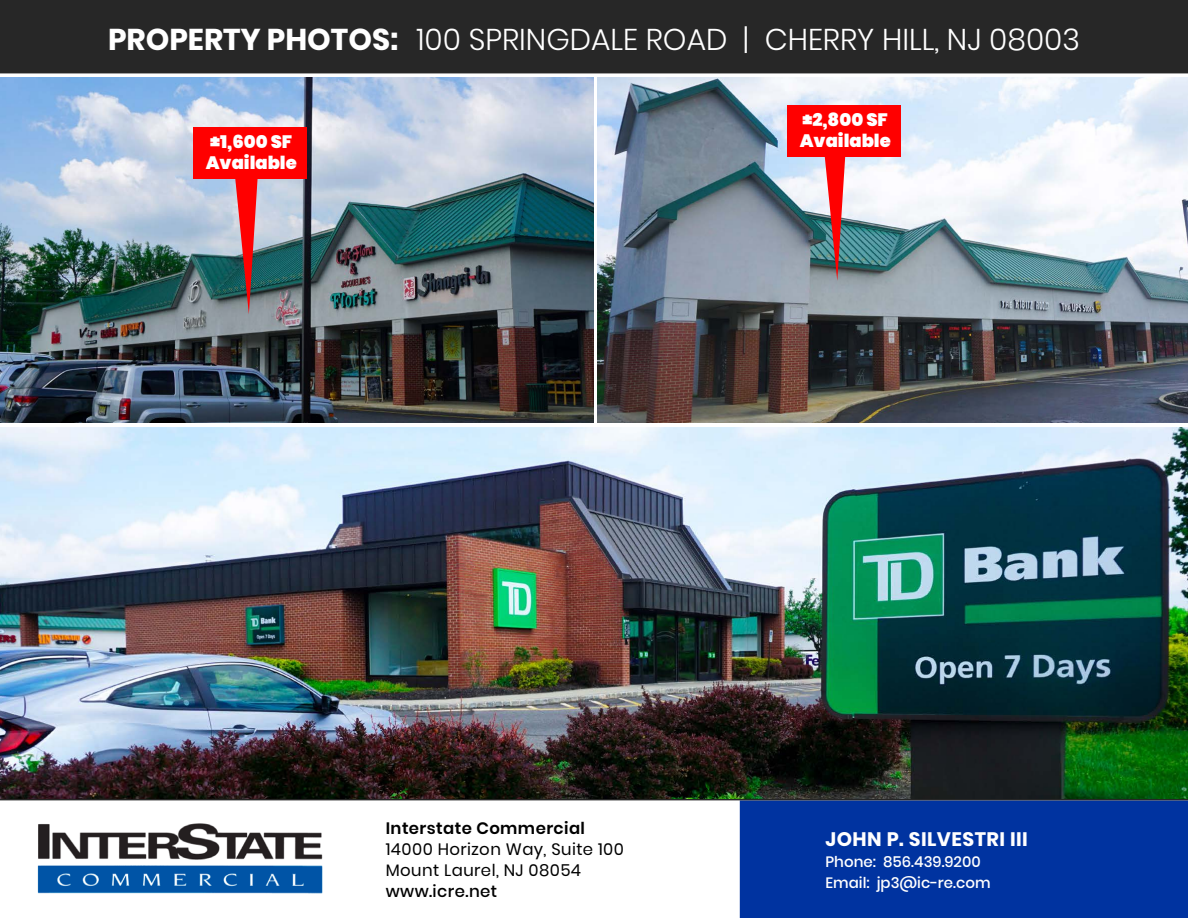
<style>
.page{position:relative;width:1188px;height:918px;background:#fff}
.page>*{position:absolute;margin:0;border:0;box-sizing:border-box;transform-origin:0 0}
.t1{font:300 30px "Poppins";color:#fff}
.t2{font:700 19.5px "Poppins";letter-spacing:.025em;color:#fff}
.t3{font:900 18px/21.6px "Poppins";color:#fff}
.t4{font:16.5px/21px "Poppins";letter-spacing:.025em;color:#000}
.t5{font:600 16.5px "Poppins";letter-spacing:.025em;color:#000}
.t6{font:500 16.5px "Poppins";letter-spacing:.025em;color:#000}
.t7{font:500 15px/21px "Poppins";color:#fff}
.s1{font-weight:700}
</style>
<div class="page">
<img style="left:37px;top:823px;width:286px;height:71px">
<div style="left:740px;top:800px;width:448px;height:118px;background:#0033a0"></div>
<hr style="left:0;top:799px;width:1188px;height:1px;background:#262626">
<div style="left:0;top:0;width:1188px;height:73px;background:#272727"></div>
<img style="left:0;top:427px;width:1188px;height:372px">
<img style="left:0;top:77px;width:594px;height:346px">
<img style="left:598px;top:77px;width:590px;height:346px">
<div style="left:194px;top:127px;width:113px;height:52px;background:#f00"></div>
<svg style="left:235px;top:179px;width:23px;height:135px;background:#b2474a"></svg>
<svg style="left:824px;top:157px;width:22px;height:124px;background:#b75457"></svg>
<div style="left:788px;top:105px;width:113px;height:52px;background:#f00"></div>
<p class="t1" style="left:108px;top:22px;width:973px"><span class="s1">PROPERTY PHOTOS:</span> 100 SPRINGDALE ROAD | CHERRY HILL, NJ 08003</p>
<p class="t3" style="left:206px;top:131px;width:93px">±1,600 SF<br>Available</p>
<p class="t3" style="left:800px;top:109px;width:93px">±2,800 SF<br>Available</p>
<p class="t5" style="left:386px;top:819px;width:201px">Interstate Commercial</p>
<p class="t4" style="left:386px;top:839px;width:240px">14000 Horizon Way, Suite 100<br>Mount Laurel, NJ 08054</p>
<p class="t6" style="left:386px;top:882px;width:113px">www.icre.net</p>
<p class="t2" style="left:826px;top:828px;width:204px">JOHN P. SILVESTRI III</p>
<p class="t7" style="left:826px;top:851px;width:167px">Phone: 856.439.9200<br>Email: jp3@ic-re.com</p>
</div>
